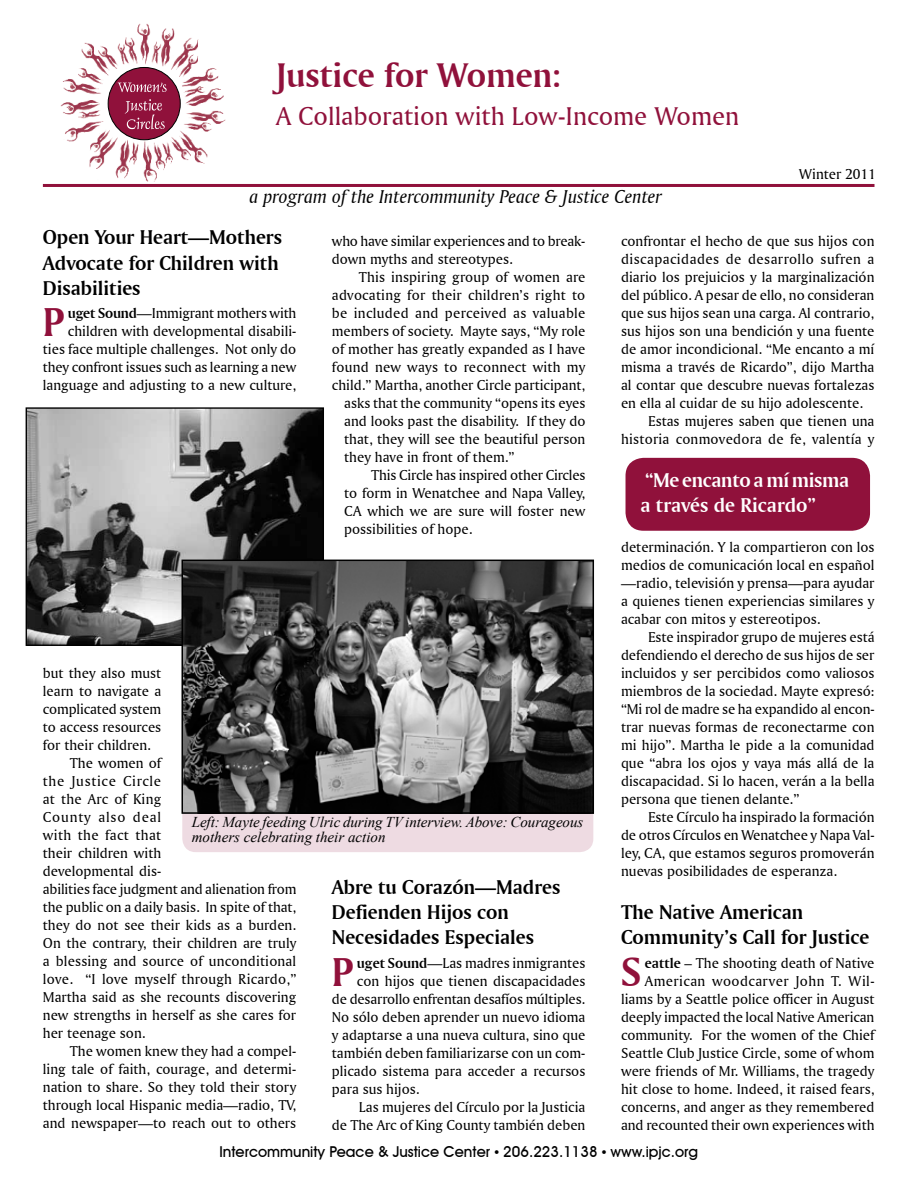
<style>
.page{position:relative;width:918px;height:1188px;background:#fff}
.page>*{position:absolute;margin:0;border:0;box-sizing:border-box;transform-origin:0 0}
.t1{font:42.45px "Amerigo BT Bold A";color:#90113b}
.t2{font:36px "Amerigo BT Bold A";color:#90113b}
.t3{font:27px "Amerigo BT Roman A";color:#90113b}
.t4{font:21px/25.2px "Amerigo BT Bold A";color:#000}
.t5{font:21px/25.2px "Amerigo BT Bold A";letter-spacing:-.01em;color:#fff}
.t6{font:19.5px "Amerigo BT Italic A";color:#000}
.t7{font:15px/18px "Amerigo BT Roman A";color:#000;text-align:justify}
.t8{font:italic 15px/15.8px "Times New Roman";letter-spacing:-.005em;color:#000}
.t9{font:500 15px "Avant Garde IT Cby BT";color:#000}
.t10{font:15px "Amerigo BT Roman A";letter-spacing:.03em;color:#000}
.t11{font:15px "Amerigo BT Roman A";letter-spacing:.02em;color:#000}
.t12{font:15px "Amerigo BT Roman A";letter-spacing:.045em;color:#000}
.t13{font:15px "Amerigo BT Roman A";letter-spacing:.025em;color:#000}
.t14{font:15px "Amerigo BT Roman A";letter-spacing:.055em;color:#000}
.s1{font-family:"Amerigo BT Bold A"}
.s2{font-family:"Times New Roman";font-weight:400}
</style>
<div class="page">
<img style="left:60px;top:23px;width:166px;height:159px">
<div style="left:108px;top:67px;width:72px;height:73px;background:#90113b;border-radius:50%"></div>
<div style="left:108px;top:67px;width:73px;height:73px;border:1px solid #000;border-radius:50%"></div>
<svg style="left:118px;top:82px;width:49px;height:10px"></svg>
<svg style="left:125px;top:99px;width:40px;height:30px"></svg>
<hr style="left:43px;top:184px;width:832px;height:3px;background:#90113b">
<div style="left:182px;top:779px;width:411px;height:73px;background:#eedbe2;border-radius:14px"></div>
<img style="left:28px;top:409px;width:294px;height:235px">
<div style="left:26px;top:407px;width:298px;height:239px;border:1px solid #000"></div>
<img style="left:185px;top:563px;width:406px;height:248px">
<div style="left:182px;top:560px;width:412px;height:254px;border:2px solid #000"></div>
<div style="left:626px;top:458px;width:244px;height:73px;background:#90113b;border-radius:18px"></div>
<h2 class="t2" style="left:276px;top:53px;width:286px">Justice for Women:</h2>
<h3 class="t3" style="left:276px;top:100px;width:465px">A Collaboration with Low-Income Women</h3>
<p class="t7" style="left:799px;top:165px;width:79px">Winter 2011</p>
<h3 class="t6" style="left:249px;top:185px;width:414px">a program of the Intercommunity Peace &amp; Justice Center</h3>
<h3 class="t4" style="left:43px;top:224px;width:241px">Open Your Heart—Mothers<br>Advocate for Children with<br>Disabilities</h3>
<h1 class="t1" style="left:43px;top:296px;width:23px">P</h1>
<p class="t7" style="left:332px;top:232px;width:255px">who have similar experiences and to break&shy;down myths and stereotypes.</p>
<p class="t7" style="left:359px;top:268px;width:228px">This inspiring group of women are</p>
<p class="t7" style="left:332px;top:286px;width:255px">advocating for their children’s right to</p>
<p class="t11" style="left:332px;top:304px;width:255px">be included and perceived as valuable</p>
<p class="t7" style="left:332px;top:322px;width:255px">members of society. Mayte says, “My role</p>
<p class="t7" style="left:332px;top:340px;width:255px">of mother has greatly expanded as I have</p>
<p class="t7" style="left:332px;top:358px;width:255px">found new ways to reconnect with my</p>
<p class="t7" style="left:332px;top:376px;width:255px">child.” Martha, another Circle participant,</p>
<p class="t7" style="left:344px;top:394px;width:243px">asks that the community “opens its eyes</p>
<p class="t7" style="left:344px;top:412px;width:243px">and looks past the disability. If they do</p>
<p class="t7" style="left:344px;top:430px;width:243px">that, they will see the beautiful person</p>
<p class="t7" style="left:344px;top:448px;width:172px">they have in front of them.”</p>
<p class="t7" style="left:371px;top:466px;width:216px">This Circle has inspired other Circles</p>
<p class="t7" style="left:344px;top:484px;width:243px">to form in Wenatchee and Napa Valley,</p>
<p class="t7" style="left:344px;top:502px;width:243px">CA which we are sure will foster new</p>
<p class="t7" style="left:344px;top:520px;width:130px">possibilities of hope.</p>
<p class="t7" style="left:621px;top:232px;width:255px">confrontar el hecho de que sus hijos con</p>
<p class="t10" style="left:621px;top:250px;width:255px">discapacidades de desarrollo sufren a</p>
<p class="t7" style="left:621px;top:268px;width:255px">diario los prejuicios y la marginalización</p>
<p class="t7" style="left:621px;top:286px;width:255px">del público. A pesar de ello, no consideran</p>
<p class="t7" style="left:621px;top:304px;width:255px">que sus hijos sean una carga. Al contrario,</p>
<p class="t7" style="left:621px;top:322px;width:255px">sus hijos son una bendición y una fuente</p>
<p class="t7" style="left:621px;top:340px;width:255px">de amor incondicional. “Me encanto a mí</p>
<p class="t7" style="left:621px;top:358px;width:255px">misma a través de Ricardo”, dijo Martha</p>
<p class="t7" style="left:621px;top:376px;width:255px">al contar que descubre nuevas fortalezas</p>
<p class="t7" style="left:621px;top:394px;width:244px">en ella al cuidar de su hijo adolescente.</p>
<p class="t7" style="left:648px;top:412px;width:228px">Estas mujeres saben que tienen una</p>
<p class="t7" style="left:621px;top:430px;width:255px">historia conmovedora de fe, valentía y</p>
<p class="t7" style="left:43px;top:304px;width:255px;text-align:right"><span class="s1">uget Sound</span>—Immigrant mothers with children with developmental disabili&shy;ties face multiple challenges. Not only do they confront issues such as learning a new language and adjusting to a new culture,</p>
<h3 class="t5" style="left:641px;top:467px;width:210px">“Me encanto a mí misma a través de Ricardo”</h3>
<p class="t7" style="left:43px;top:664px;width:120px">but they also must</p>
<p class="t7" style="left:43px;top:682px;width:120px">learn to navigate a</p>
<p class="t7" style="left:43px;top:700px;width:120px">complicated system</p>
<p class="t7" style="left:43px;top:718px;width:120px">to access resources</p>
<p class="t7" style="left:43px;top:736px;width:110px">for their children.</p>
<p class="t7" style="left:70px;top:754px;width:93px">The women of</p>
<p class="t12" style="left:43px;top:772px;width:120px">the Justice Circle</p>
<p class="t7" style="left:43px;top:790px;width:120px">at the Arc of King</p>
<p class="t14" style="left:43px;top:808px;width:120px">County also deal</p>
<p class="t13" style="left:43px;top:826px;width:120px">with the fact that</p>
<p class="t7" style="left:43px;top:844px;width:120px">their children with</p>
<p class="t7" style="left:43px;top:862px;width:120px">developmental dis-</p>
<p class="t7" style="left:43px;top:880px;width:255px">abilities face judgment and alienation from</p>
<p class="t7" style="left:43px;top:898px;width:255px">the public on a daily basis. In spite of that,</p>
<p class="t7" style="left:43px;top:916px;width:255px">they do not see their kids as a burden.</p>
<p class="t7" style="left:43px;top:934px;width:255px">On the contrary, their children are truly</p>
<p class="t7" style="left:43px;top:952px;width:255px">a blessing and source of unconditional</p>
<p class="t7" style="left:43px;top:970px;width:255px">love. “I love myself through Ricardo,”</p>
<p class="t7" style="left:43px;top:988px;width:255px">Martha said as she recounts discovering</p>
<p class="t7" style="left:43px;top:1006px;width:255px">new strengths in herself as she cares for</p>
<p class="t7" style="left:43px;top:1024px;width:104px">her teenage son.</p>
<p class="t7" style="left:70px;top:1042px;width:228px">The women knew they had a compel-</p>
<p class="t7" style="left:43px;top:1060px;width:255px">ling tale of faith, courage, and determi-</p>
<p class="t7" style="left:43px;top:1078px;width:255px">nation to share. So they told their story</p>
<p class="t7" style="left:43px;top:1096px;width:255px">through local Hispanic media—radio, TV,</p>
<p class="t7" style="left:43px;top:1114px;width:255px">and newspaper—to reach out to others</p>
<p class="t8" style="left:192px;top:813px;width:393px">Left: Mayte feeding Ulric during TV interview. Above: Courageous mothers celebrating their action</p>
<h3 class="t4" style="left:332px;top:874px;width:230px">Abre tu Corazón—Madres<br>Defienden Hijos con<br>Necesidades Especiales</h3>
<h1 class="t1" style="left:332px;top:945px;width:23px">P</h1>
<p class="t7" style="left:357px;top:953px;width:230px"><span class="s1">uget Sound</span>—Las madres inmigrantes</p>
<p class="t7" style="left:357px;top:971px;width:230px">con hijos que tienen discapacidades</p>
<p class="t7" style="left:332px;top:989px;width:255px">de desarrollo enfrentan desafíos múltiples.</p>
<p class="t7" style="left:332px;top:1007px;width:255px">No sólo deben aprender un nuevo idioma</p>
<p class="t7" style="left:332px;top:1025px;width:255px">y adaptarse a una nueva cultura, sino que</p>
<p class="t7" style="left:332px;top:1043px;width:255px">también deben familiarizarse con un com-</p>
<p class="t7" style="left:332px;top:1061px;width:255px">plicado sistema para acceder a recursos</p>
<p class="t7" style="left:332px;top:1079px;width:89px">para sus hijos.</p>
<p class="t7" style="left:359px;top:1097px;width:228px">Las mujeres del Círculo por la Justicia</p>
<p class="t7" style="left:332px;top:1115px;width:255px">de The Arc of King County también deben</p>
<p class="t7" style="left:621px;top:538px;width:255px">determinación. Y la compartieron con los medios de comunicación local en español —radio, televisión y prensa—para ayudar a quienes tienen experiencias similares y acabar con mitos y estereotipos.</p>
<p class="t7" style="left:621px;top:628px;width:255px;text-indent:27px">Este inspirador grupo de mujeres está defendiendo el derecho de sus hijos de ser incluidos y ser percibidos como valiosos miembros de la sociedad. Mayte expresó: “Mi rol de madre se ha expandido al encon&shy;trar nuevas formas de reconectarme con mi hijo”. Martha le pide a la comunidad que “abra los ojos y vaya más allá de la discapacidad. Si lo hacen, verán a la bella persona que tienen delante.”</p>
<p class="t7" style="left:621px;top:808px;width:255px;text-indent:27px">Este Círculo ha inspirado la formación de otros Círculos en Wenatchee y Napa Val&shy;ley, CA, que estamos seguros promoverán nuevas posibilidades de esperanza.</p>
<h3 class="t4" style="left:621px;top:899px;width:250px">The Native American<br>Community’s Call for Justice</h3>
<h1 class="t1" style="left:621px;top:945px;width:22px">S</h1>
<p class="t7" style="left:621px;top:953px;width:255px;text-align:right"><span class="s1">eattle</span> – The shooting death of Native American woodcarver John T. Wil&shy;liams by a Seattle police officer in August deeply impacted the local Native American community. For the women of the Chief Seattle Club Justice Circle, some of whom were friends of Mr. Williams, the tragedy hit close to home. Indeed, it raised fears, concerns, and anger as they remembered and recounted their own experiences with</p>
<p class="t9" style="left:219px;top:1143px;width:480px">Intercommunity Peace &amp; Justice Center <span class="s2">•</span> 206.223.1138 <span class="s2">•</span> www.ipjc.org</p>
</div>
